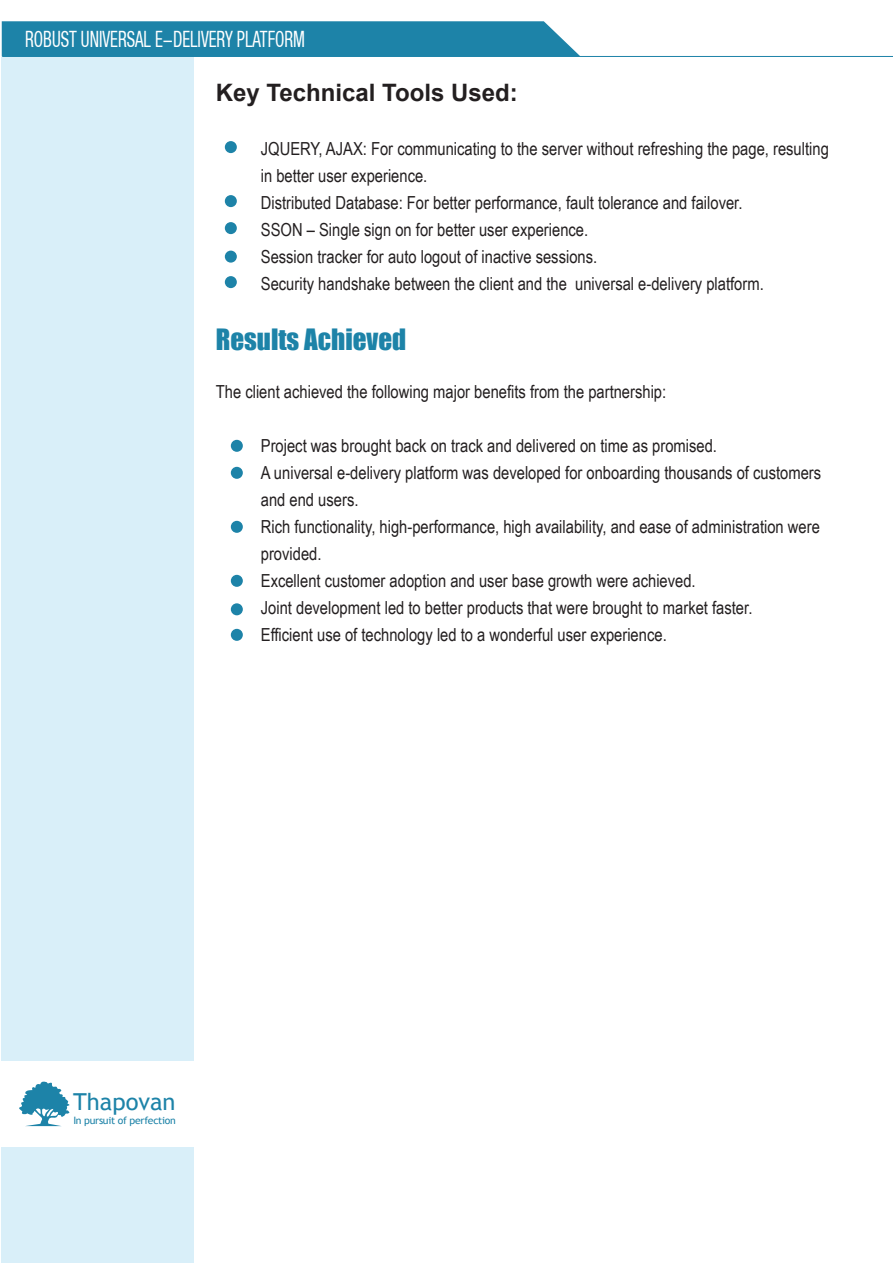
<style>
.page{position:relative;width:893px;height:1263px;background:#fff}
.page>*{position:absolute;margin:0;border:0;box-sizing:border-box;transform-origin:0 0}
.t1{font:27px "Impact";color:#1d83a8}
.t2{font:700 24px "Arial";color:#231f20}
.t3{font:23.4px "Trebuchet MS";color:#1d83a8}
.t4{font:condensed 22.5px "Helvetica Neue LT";color:#fff;scale:.75 1}
.t5{font:18px/27px "Arial Narrow";color:#231f20}
.t6{font:10.2px "Trebuchet MS";letter-spacing:-.025em;color:#1d83a8}
</style>
<div class="page">
<div style="left:2px;top:58px;width:192px;height:1205px;background:#d9eff9"></div>
<div style="left:2px;top:21px;width:578px;height:35px;background:#1d83a8"></div>
<hr style="left:2px;top:56px;width:891px;height:1px;background:#1d83a8">
<div style="left:225px;top:141px;width:12px;height:12px;background:#1d83a8;border-radius:50%"></div>
<div style="left:225px;top:195px;width:12px;height:12px;background:#1d83a8;border-radius:50%"></div>
<div style="left:225px;top:222px;width:12px;height:12px;background:#1d83a8;border-radius:50%"></div>
<div style="left:225px;top:251px;width:12px;height:12px;background:#1d83a8;border-radius:50%"></div>
<div style="left:225px;top:276px;width:12px;height:12px;background:#1d83a8;border-radius:50%"></div>
<div style="left:231px;top:440px;width:12px;height:12px;background:#1d83a8;border-radius:50%"></div>
<div style="left:231px;top:467px;width:12px;height:12px;background:#1d83a8;border-radius:50%"></div>
<div style="left:231px;top:521px;width:12px;height:12px;background:#1d83a8;border-radius:50%"></div>
<div style="left:231px;top:575px;width:12px;height:12px;background:#1d83a8;border-radius:50%"></div>
<div style="left:231px;top:603px;width:12px;height:12px;background:#1d83a8;border-radius:50%"></div>
<div style="left:231px;top:629px;width:12px;height:12px;background:#1d83a8;border-radius:50%"></div>
<div style="left:2px;top:1062px;width:193px;height:85px;background:#fff"></div>
<svg style="left:19px;top:1081px;width:51px;height:45px"></svg>
<p class="t4" style="left:25px;top:26px;width:375px">ROBUST UNIVERSAL E-DELIVERY PLATFORM</p>
<h2 class="t2" style="left:216px;top:75px;width:303px">Key Technical Tools Used:</h2>
<p class="t5" style="left:261px;top:134px;width:570px">JQUERY, AJAX: For communicating to the server without refreshing the page, resulting in better user experience.<br>Distributed Database: For better performance, fault tolerance and failover.<br>SSON – Single sign on for better user experience.<br>Session tracker for auto logout of inactive sessions.<br>Security handshake between the client and the universal e-delivery platform.</p>
<h1 class="t1" style="left:216px;top:319px;width:192px">Results Achieved</h1>
<p class="t5" style="left:216px;top:377px;width:452px">The client achieved the following major benefits from the partnership:</p>
<p class="t5" style="left:261px;top:431px;width:562px">Project was brought back on track and delivered on time as promised.<br>A universal e-delivery platform was developed for onboarding thousands of customers and end users.<br>Rich functionality, high-performance, high availability, and ease of administration were provided.<br>Excellent customer adoption and user base growth were achieved.<br>Joint development led to better products that were brought to market faster.<br>Efficient use of technology led to a wonderful user experience.</p>
<p class="t3" style="left:73px;top:1087px;width:104px">Thapovan</p>
<p class="t6" style="left:73px;top:1114px;width:104px">In pursuit of perfection</p>
</div>
